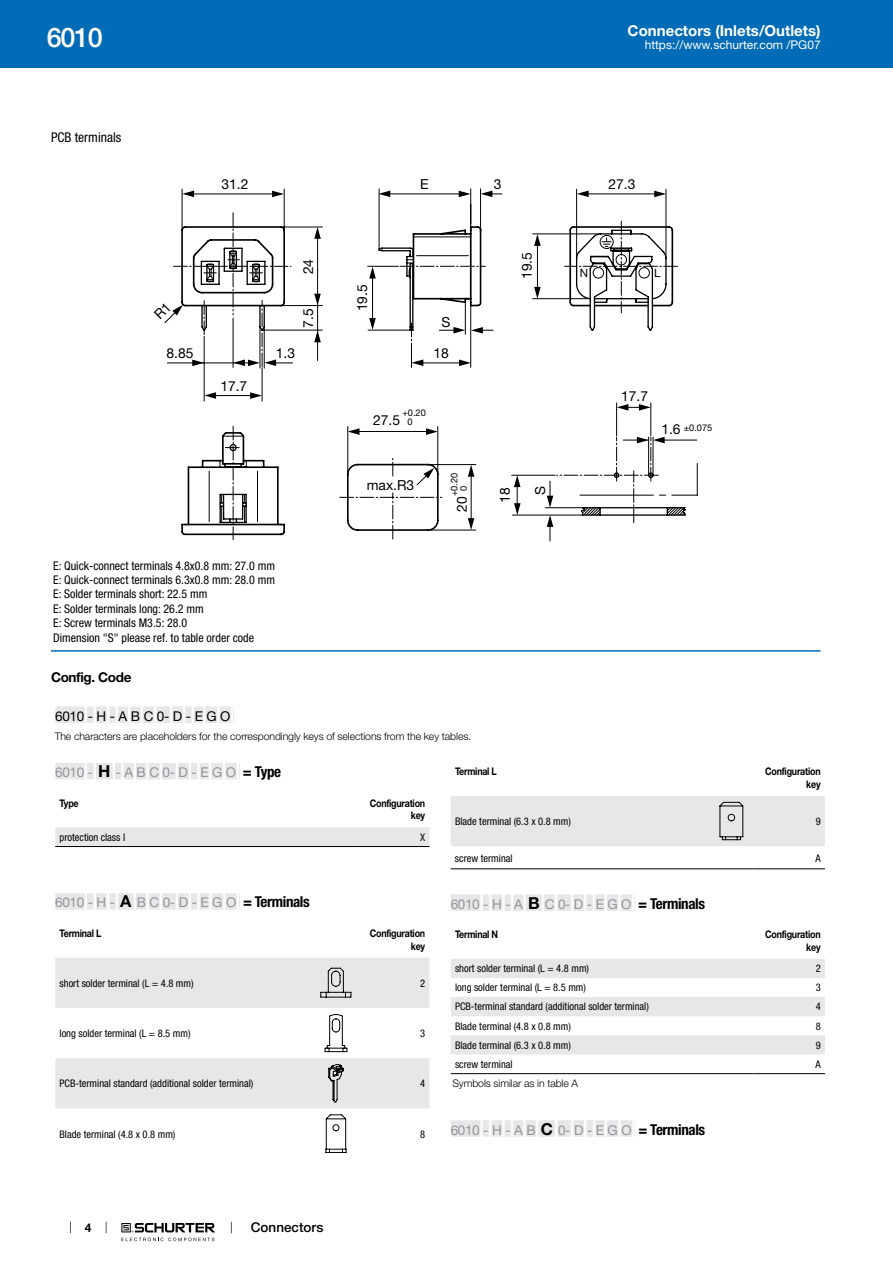
<style>
.page{position:relative;width:893px;height:1263px;background:#fff}
.page>*{position:absolute;margin:0;border:0;box-sizing:border-box;transform-origin:0 0}
.t1{font:500 27px "Helvetica Neue LT";color:#fff}
.t2{font:700 15px "Helvetica Neue LT";color:#fff}
.t3{font:13.8px "Helvetica Neue LT";color:#000}
.t4{font:13.5px "Helvetica Neue LT";letter-spacing:-.025em;color:#939598}
.t5{font:13.5px "Helvetica Neue LT";color:#000}
.t6{font:condensed 13.5px "Helvetica Neue LT";color:#000}
.t7{font:700 13.5px "Helvetica Neue LT";letter-spacing:-.025em;color:#000}
.t8{font:500 13.5px "Helvetica Neue LT";color:#000}
.t9{font:condensed 12px/14.4px "Helvetica Neue LT";color:#000}
.t10{font:12px "Helvetica Neue LT";color:#fff}
.t11{font:700 12px "Helvetica Neue LT";color:#000}
.t12{font:11.55px "Helvetica Neue LT";color:#000}
.t13{font:condensed 10.5px "Helvetica Neue LT";color:#000}
.t14{font:300 10.5px "Helvetica Neue LT";letter-spacing:-.01em;color:#000}
.t15{font:700 10.5px/12.6px "Helvetica Neue LT";letter-spacing:-.025em;color:#000;text-align:right;scale:.85 1}
.t16{font:9.3px/9.3px "Helvetica Neue LT";color:#000}
.s1{font-size:13.8px}
.s2{font-weight:700;font-size:19.5px;color:#fff}
.s3{font-weight:700;font-size:16.5px;color:#000}
.s4{font-family:"Helvetica Neue LT Std";font-weight:700;font-stretch:condensed;font-size:15px;color:#000}
</style>
<div class="page">
<svg style="left:70px;top:1221px;width:1px;height:12px"></svg>
<svg style="left:121px;top:1223px;width:94px;height:18px"></svg>
<div style="left:0;top:0;width:893px;height:68px;background:#006bb6"></div>
<svg style="left:549px;top:439px;width:149px;height:102px"></svg>
<svg style="left:666px;top:221px;width:12px;height:86px"></svg>
<svg style="left:181px;top:523px;width:101px;height:17px"></svg>
<svg style="left:184px;top:188px;width:482px;height:347px"></svg>
<svg style="left:654px;top:191px;width:12px;height:6px"></svg>
<svg style="left:577px;top:191px;width:12px;height:6px"></svg>
<svg style="left:534px;top:287px;width:7px;height:12px"></svg>
<svg style="left:534px;top:234px;width:7px;height:12px"></svg>
<svg style="left:340px;top:458px;width:102px;height:81px"></svg>
<svg style="left:468px;top:518px;width:6px;height:12px"></svg>
<svg style="left:468px;top:465px;width:6px;height:12px"></svg>
<svg style="left:426px;top:428px;width:12px;height:7px"></svg>
<svg style="left:348px;top:428px;width:11px;height:7px"></svg>
<hr style="left:51px;top:650px;width:770px;height:2px;background:#006bb6">
<div style="left:55px;top:706px;width:179px;height:17px;background:#e6e7e8"></div>
<div style="left:55px;top:763px;width:185px;height:16px;background:#e6e7e8"></div>
<div style="left:55px;top:893px;width:185px;height:17px;background:#e6e7e8"></div>
<div style="left:55px;top:827px;width:374px;height:19px;background:#e6e7e8"></div>
<hr style="left:55px;top:846px;width:302px;height:1px;background:#000">
<hr style="left:357px;top:846px;width:72px;height:1px;background:#000">
<svg style="left:55px;top:958px;width:374px;height:150px;fill:#e6e7e8"></svg>
<hr style="left:390px;top:968px;width:1px;height:30px;background:#000">
<hr style="left:319px;top:968px;width:1px;height:30px;background:#000">
<hr style="left:319px;top:968px;width:34px;height:1px;background:#000">
<svg style="left:321px;top:968px;width:30px;height:29px"></svg>
<hr style="left:458px;top:1114px;width:1px;height:39px;background:#000">
<hr style="left:325px;top:1114px;width:1px;height:39px;background:#000">
<svg style="left:319px;top:1014px;width:44px;height:138px"></svg>
<div style="left:451px;top:894px;width:184px;height:17px;background:#e6e7e8"></div>
<div style="left:451px;top:1120px;width:184px;height:17px;background:#e6e7e8"></div>
<svg style="left:451px;top:796px;width:374px;height:73px"></svg>
<svg style="left:451px;top:1054px;width:374px;height:21px"></svg>
<svg style="left:451px;top:959px;width:374px;height:95px"></svg>
<hr style="left:451px;top:1073px;width:302px;height:1px;background:#000">
<hr style="left:753px;top:1073px;width:72px;height:1px;background:#000">
<svg style="left:164px;top:189px;width:328px;height:213px"></svg>
<h1 class="t1" style="left:47px;top:21px;width:57px">6010</h1>
<p class="t6" style="left:51px;top:130px;width:72px">PCB terminals</p>
<h2 class="t2" style="left:628px;top:21px;width:195px">Connectors (Inlets/Outlets)</h2>
<h3 class="t3" style="left:222px;top:176px;width:28px">31.2</h3>
<h3 class="t3" style="left:300px;top:274px;width:17px;rotate:-90deg">24</h3>
<h3 class="t3" style="left:300px;top:328px;width:21px;rotate:-90deg">7.5</h3>
<h3 class="t3" style="left:354px;top:311px;width:28px;rotate:-90deg">19.5</h3>
<p class="t10" style="left:645px;top:38px;width:178px">https://www.schurter.com /PG07</p>
<h3 class="t3" style="left:420px;top:176px;width:10px">E</h3>
<h3 class="t3" style="left:494px;top:176px;width:9px">3</h3>
<h3 class="t3" style="left:608px;top:176px;width:28px">27.3</h3>
<h3 class="t3" style="left:441px;top:313px;width:10px">S</h3>
<h3 class="t3" style="left:519px;top:279px;width:28px;rotate:-90deg">19.5</h3>
<p class="t12" style="left:580px;top:266px;width:10px">N</p>
<p class="t12" style="left:654px;top:266px;width:8px">L</p>
<h3 class="t3" style="left:167px;top:344px;width:28px">8.85</h3>
<h3 class="t3" style="left:276px;top:344px;width:21px">1.3</h3>
<h3 class="t3" style="left:434px;top:345px;width:17px">18</h3>
<h3 class="t3" style="left:220px;top:378px;width:28px">17.7</h3>
<h3 class="t3" style="left:373px;top:412px;width:28px">27.5</h3>
<p class="t16" style="left:407px;top:408px;width:20px;text-indent:-5px">+0.20<br>0</p>
<h3 class="t3" style="left:367px;top:476px;width:49px">max.R3</h3>
<p class="t16" style="left:449px;top:491px;width:20px;text-indent:-5px;rotate:-90deg">+0.20<br>0</p>
<h3 class="t3" style="left:454px;top:512px;width:17px;rotate:-90deg">20</h3>
<h3 class="t3" style="left:497px;top:503px;width:17px;rotate:-90deg">18</h3>
<h3 class="t3" style="left:532px;top:495px;width:10px;rotate:-90deg">S</h3>
<h3 class="t3" style="left:621px;top:388px;width:28px">17.7</h3>
<p class="t16" style="left:661px;top:422px;width:52px"><span class="s1">1.6</span> ±0.075</p>
<p class="t9" style="left:53px;top:558px;width:223px">E: Quick-connect terminals 4.8x0.8 mm: 27.0 mm E: Quick-connect terminals 6.3x0.8 mm: 28.0 mm E: Solder terminals short: 22.5 mm<br>E: Solder terminals long: 26.2 mm<br>E: Screw terminals M3.5: 28.0<br>Dimension "S" please ref. to table order code</p>
<p class="t7" style="left:51px;top:669px;width:82px">Config. Code</p>
<p class="t5" style="left:55px;top:708px;width:181px">6010<span class="s2">|</span>-<span class="s2">|</span>H<span class="s2">|</span>-<span class="s2">|</span>A<span class="s2">|</span>B<span class="s2">|</span>C<span class="s2">|</span>0-<span class="s2">|</span>D<span class="s2">|</span>-<span class="s2">|</span>E<span class="s2">|</span>G<span class="s2">|</span>O<span class="s2">|</span></p>
<p class="t14" style="left:55px;top:730px;width:418px">The characters are placeholders for the correspondingly keys of selections from the key tables.</p>
<p class="t4" style="left:55px;top:764px;width:227px">6010<span class="s2">|</span>-<span class="s2">|</span><span class="s3">H</span><span class="s2">|</span>-<span class="s2">|</span>A<span class="s2">|</span>B<span class="s2">|</span>C<span class="s2">|</span>0-<span class="s2">|</span>D<span class="s2">|</span>-<span class="s2">|</span>E<span class="s2">|</span>G<span class="s2">|</span>O<span class="s2">|</span> <span class="s4">= Type</span></p>
<p class="t15" style="left:60px;top:796px;width:24px">Type</p>
<p class="t15" style="left:370px;top:796px;width:67px">Configuration key</p>
<p class="t13" style="left:60px;top:831px;width:67px">protection class I</p>
<p class="t13" style="left:420px;top:831px;width:7px">X</p>
<p class="t15" style="left:455px;top:765px;width:51px">Terminal L</p>
<p class="t15" style="left:765px;top:765px;width:67px">Configuration key</p>
<p class="t13" style="left:455px;top:815px;width:117px">Blade terminal (6.3 x 0.8 mm)</p>
<p class="t13" style="left:816px;top:815px;width:7px">9</p>
<p class="t13" style="left:455px;top:852px;width:59px">screw terminal</p>
<p class="t13" style="left:815px;top:852px;width:7px">A</p>
<p class="t4" style="left:451px;top:896px;width:256px">6010<span class="s2">|</span>-<span class="s2">|</span>H<span class="s2">|</span>-<span class="s2">|</span>A<span class="s2">|</span><span class="s3">B</span><span class="s2">|</span>C<span class="s2">|</span>0-<span class="s2">|</span>D<span class="s2">|</span>-<span class="s2">|</span>E<span class="s2">|</span>G<span class="s2">|</span>O<span class="s2">|</span> <span class="s4">= Terminals</span></p>
<p class="t15" style="left:455px;top:928px;width:52px">Terminal N</p>
<p class="t15" style="left:765px;top:928px;width:67px">Configuration key</p>
<p class="t13" style="left:455px;top:962px;width:136px">short solder terminal (L = 4.8 mm)</p>
<p class="t13" style="left:816px;top:962px;width:7px">2</p>
<p class="t13" style="left:455px;top:981px;width:133px">long solder terminal (L = 8.5 mm)</p>
<p class="t13" style="left:816px;top:981px;width:7px">3</p>
<p class="t13" style="left:455px;top:1001px;width:195px">PCB-terminal standard (additional solder terminal)</p>
<p class="t13" style="left:816px;top:1001px;width:7px">4</p>
<p class="t13" style="left:455px;top:1020px;width:117px">Blade terminal (4.8 x 0.8 mm)</p>
<p class="t13" style="left:816px;top:1020px;width:7px">8</p>
<p class="t13" style="left:455px;top:1039px;width:117px">Blade terminal (6.3 x 0.8 mm)</p>
<p class="t13" style="left:816px;top:1039px;width:7px">9</p>
<p class="t13" style="left:455px;top:1058px;width:59px">screw terminal</p>
<p class="t13" style="left:815px;top:1058px;width:7px">A</p>
<p class="t14" style="left:452px;top:1077px;width:127px">Symbols similar as in table A</p>
<p class="t4" style="left:451px;top:1122px;width:256px">6010<span class="s2">|</span>-<span class="s2">|</span>H<span class="s2">|</span>-<span class="s2">|</span>A<span class="s2">|</span>B<span class="s2">|</span><span class="s3">C</span><span class="s2">|</span>0-<span class="s2">|</span>D<span class="s2">|</span>-<span class="s2">|</span>E<span class="s2">|</span>G<span class="s2">|</span>O<span class="s2">|</span> <span class="s4">= Terminals</span></p>
<p class="t4" style="left:55px;top:894px;width:256px">6010<span class="s2">|</span>-<span class="s2">|</span>H<span class="s2">|</span>-<span class="s2">|</span><span class="s3">A</span><span class="s2">|</span>B<span class="s2">|</span>C<span class="s2">|</span>0-<span class="s2">|</span>D<span class="s2">|</span>-<span class="s2">|</span>E<span class="s2">|</span>G<span class="s2">|</span>O<span class="s2">|</span> <span class="s4">= Terminals</span></p>
<p class="t15" style="left:60px;top:927px;width:51px">Terminal L</p>
<p class="t15" style="left:370px;top:927px;width:67px">Configuration key</p>
<p class="t13" style="left:60px;top:977px;width:136px">short solder terminal (L = 4.8 mm)</p>
<p class="t13" style="left:420px;top:977px;width:7px">2</p>
<p class="t13" style="left:60px;top:1027px;width:133px">long solder terminal (L = 8.5 mm)</p>
<p class="t13" style="left:420px;top:1027px;width:7px">3</p>
<p class="t13" style="left:60px;top:1078px;width:195px">PCB-terminal standard (additional solder terminal)</p>
<p class="t13" style="left:420px;top:1078px;width:7px">4</p>
<p class="t13" style="left:60px;top:1128px;width:117px">Blade terminal (4.8 x 0.8 mm)</p>
<p class="t13" style="left:420px;top:1128px;width:7px">8</p>
<p class="t11" style="left:85px;top:1220px;width:8px">4</p>
<p class="t8" style="left:251px;top:1219px;width:74px">Connectors</p>
</div>
